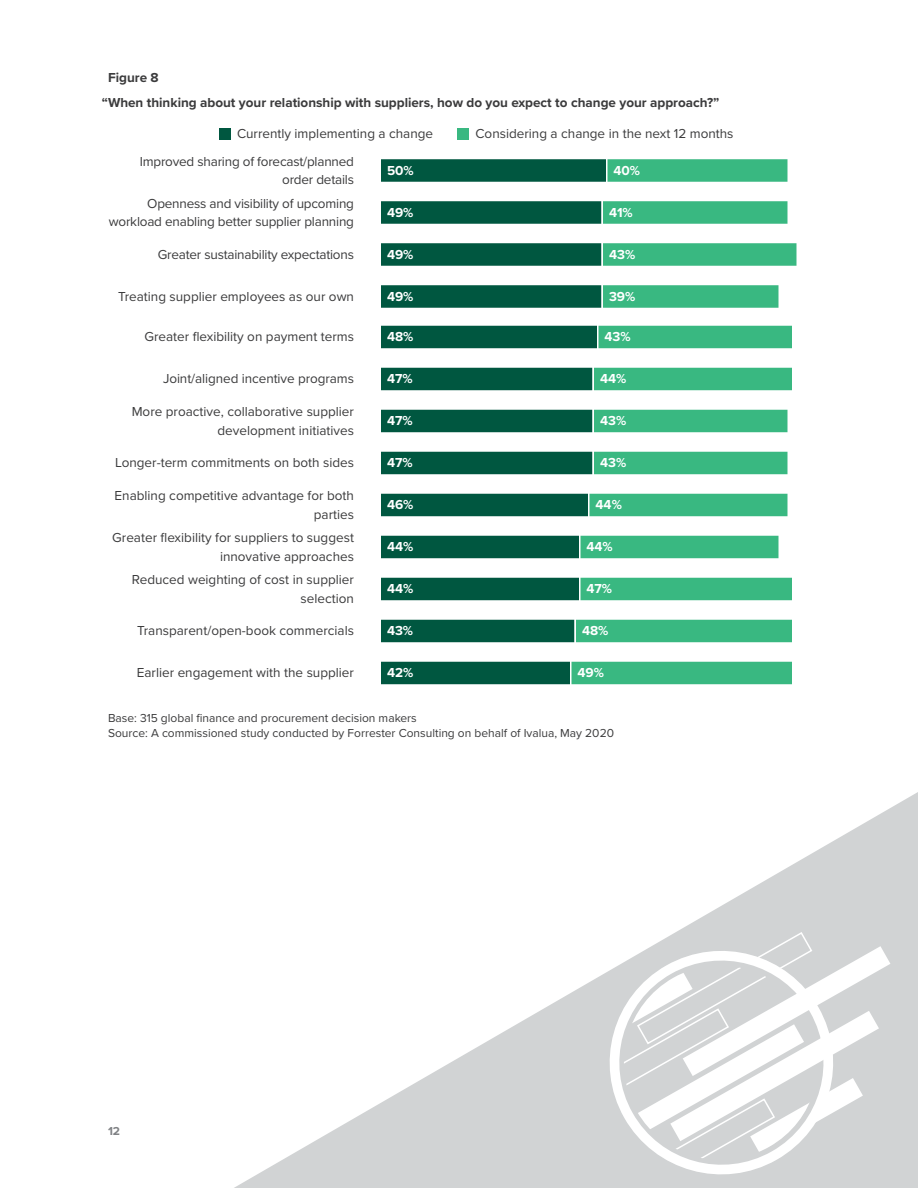
<style>
.page{position:relative;width:918px;height:1188px;background:#fff}
.page>*{position:absolute;margin:0;border:0;box-sizing:border-box;transform-origin:0 0}
.t1{font:13.5px/18.8px "Proxima Nova";color:#3b3b3c;text-align:right}
.t2{font:700 13.5px/25.5px "Proxima Nova";color:#3b3b3c}
.t3{font:700 13.5px "Proxima Nova";color:#fff}
.t4{font:12px/15px "Proxima Nova";color:#3b3b3c}
.t5{font:700 12px "Proxima Nova";color:#808285}
</style>
<div class="page">
<svg style="left:234px;top:792px;width:684px;height:396px"></svg>
<svg style="left:591px;top:932px;width:259px;height:256px;background:#d7d8d9"></svg>
<div style="left:601px;top:943px;width:234px;height:240px;background:#d1d3d4"></div>
<svg style="left:607px;top:931px;width:283px;height:246px"></svg>
<svg style="left:381px;top:159px;width:407px;height:23px;background:#1f8561"></svg>
<svg style="left:381px;top:201px;width:407px;height:23px;background:#208662"></svg>
<svg style="left:381px;top:243px;width:416px;height:23px;background:#208762"></svg>
<svg style="left:381px;top:285px;width:398px;height:23px;background:#1f8560"></svg>
<svg style="left:381px;top:325px;width:411px;height:24px;background:#2a8c69"></svg>
<svg style="left:381px;top:367px;width:411px;height:24px;background:#2a8d6a"></svg>
<svg style="left:381px;top:409px;width:407px;height:24px;background:#2a8d69"></svg>
<svg style="left:381px;top:451px;width:407px;height:24px;background:#2a8d69"></svg>
<svg style="left:381px;top:493px;width:407px;height:24px;background:#2b8e6a"></svg>
<svg style="left:381px;top:535px;width:398px;height:24px;background:#2b8f6b"></svg>
<svg style="left:381px;top:577px;width:411px;height:24px;background:#2c906b"></svg>
<svg style="left:381px;top:619px;width:411px;height:24px;background:#2d916c"></svg>
<svg style="left:381px;top:661px;width:411px;height:24px;background:#2d926d"></svg>
<div style="left:458px;top:128px;width:12px;height:12px;background:#39b881"></div>
<div style="left:219px;top:128px;width:12px;height:12px;background:#005740"></div>
<p class="t2" style="left:102px;top:64px;width:619px;text-indent:6px">Figure 8<br>“When thinking about your relationship with suppliers, how do you expect to change your approach?”</p>
<p class="t1" style="left:237px;top:124px;width:198px">Currently implementing a change</p>
<p class="t1" style="left:476px;top:124px;width:260px">Considering a change in the next 12 months</p>
<p class="t1" style="left:140px;top:151px;width:216px">Improved sharing of forecast/planned order details</p>
<p class="t3" style="left:614px;top:160px;width:28px">40%</p>
<p class="t3" style="left:387px;top:202px;width:28px">49%</p>
<p class="t3" style="left:387px;top:160px;width:28px">50%</p>
<p class="t1" style="left:109px;top:193px;width:247px">Openness and visibility of upcoming workload enabling better supplier planning</p>
<p class="t3" style="left:609px;top:202px;width:25px">41%</p>
<p class="t1" style="left:158px;top:245px;width:198px">Greater sustainability expectations</p>
<p class="t3" style="left:387px;top:244px;width:28px">49%</p>
<p class="t3" style="left:609px;top:244px;width:28px">43%</p>
<p class="t1" style="left:118px;top:287px;width:237px">Treating supplier employees as our own</p>
<p class="t3" style="left:387px;top:286px;width:28px">49%</p>
<p class="t3" style="left:609px;top:286px;width:28px">39%</p>
<p class="t1" style="left:144px;top:327px;width:211px">Greater flexibility on payment terms</p>
<p class="t3" style="left:387px;top:327px;width:28px">48%</p>
<p class="t3" style="left:605px;top:327px;width:28px">43%</p>
<p class="t1" style="left:163px;top:369px;width:193px">Joint/aligned incentive programs</p>
<p class="t3" style="left:387px;top:369px;width:27px">47%</p>
<p class="t3" style="left:600px;top:369px;width:28px">44%</p>
<p class="t3" style="left:387px;top:411px;width:27px">47%</p>
<p class="t1" style="left:132px;top:402px;width:224px">More proactive, collaborative supplier development initiatives</p>
<p class="t3" style="left:600px;top:411px;width:28px">43%</p>
<p class="t1" style="left:115px;top:453px;width:240px">Longer-term commitments on both sides</p>
<p class="t3" style="left:387px;top:453px;width:27px">47%</p>
<p class="t3" style="left:600px;top:453px;width:28px">43%</p>
<p class="t3" style="left:387px;top:495px;width:28px">46%</p>
<p class="t1" style="left:115px;top:486px;width:241px">Enabling competitive advantage for both parties</p>
<p class="t3" style="left:596px;top:495px;width:28px">44%</p>
<p class="t3" style="left:387px;top:537px;width:28px">44%</p>
<p class="t1" style="left:112px;top:528px;width:243px">Greater flexibility for suppliers to suggest innovative approaches</p>
<p class="t3" style="left:587px;top:537px;width:28px">44%</p>
<p class="t3" style="left:387px;top:579px;width:28px">44%</p>
<p class="t1" style="left:132px;top:570px;width:224px">Reduced weighting of cost in supplier selection</p>
<p class="t3" style="left:587px;top:579px;width:27px">47%</p>
<p class="t1" style="left:137px;top:621px;width:218px">Transparent/open-book commercials</p>
<p class="t3" style="left:387px;top:621px;width:28px">43%</p>
<p class="t3" style="left:582px;top:621px;width:28px">48%</p>
<p class="t1" style="left:137px;top:663px;width:219px">Earlier engagement with the supplier</p>
<p class="t3" style="left:387px;top:663px;width:28px">42%</p>
<p class="t3" style="left:578px;top:663px;width:28px">49%</p>
<p class="t4" style="left:108px;top:710px;width:508px">Base: 315 global finance and procurement decision makers<br>Source: A commissioned study conducted by Forrester Consulting on behalf of Ivalua, May 2020</p>
<p class="t5" style="left:108px;top:1122px;width:14px">12</p>
</div>
